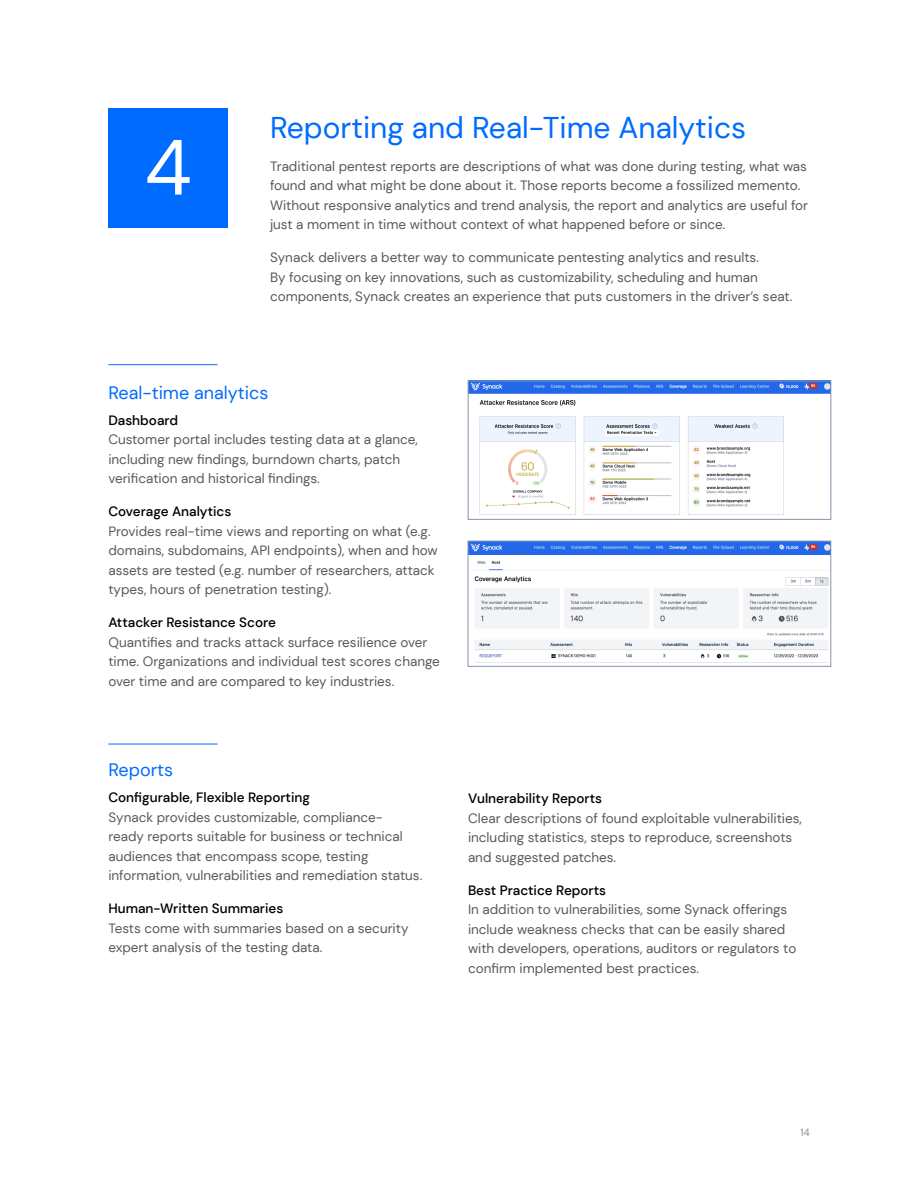
<style>
.page{position:relative;width:918px;height:1188px;background:#fff}
.page>*{position:absolute;margin:0;border:0;box-sizing:border-box;transform-origin:0 0}
.t1{font:78px "DM Sans";color:#fff}
.t2{font:30px "DM Sans";color:#006bff}
.t3{font:18px "DM Sans";color:#006bff}
.t4{font:13.5px/19.5px "DM Sans";color:#58595b}
.t5{font:500 13.5px "DM Sans";color:#000}
.t6{font:10.5px "DM Sans";color:#8793a4}
</style>
<div class="page">
<img style="left:470px;top:383px;width:359px;height:132px">
<div style="left:468px;top:381px;width:363px;height:139px;border:1px solid #8695ac"></div>
<div style="left:108px;top:108px;width:120px;height:120px;background:#006bff"></div>
<hr style="left:108px;top:364px;width:110px;height:1px;background:#006bff">
<hr style="left:108px;top:744px;width:110px;height:1px;background:#006bff">
<img style="left:470px;top:543px;width:359px;height:120px">
<div style="left:468px;top:541px;width:363px;height:126px;border:1px solid #8695ac"></div>
<h1 class="t1" style="left:145px;top:119px;width:49px">4</h1>
<h2 class="t2" style="left:270px;top:109px;width:478px">Reporting and Real-Time Analytics</h2>
<p class="t4" style="left:270px;top:156px;width:540px">Traditional pentest reports are descriptions of what was done during testing, what was found and what might be done about it. Those reports become a fossilized memento.<br>Without responsive analytics and trend analysis, the report and analytics are useful for just a moment in time without context of what happened before or since.</p>
<p class="t4" style="left:270px;top:248px;width:524px">Synack delivers a better way to communicate pentesting analytics and results.<br>By focusing on key innovations, such as customizability, scheduling and human components, Synack creates an experience that puts customers in the driver’s seat.</p>
<h3 class="t3" style="left:108px;top:381px;width:162px">Real-time analytics</h3>
<p class="t5" style="left:108px;top:412px;width:71px">Dashboard</p>
<p class="t4" style="left:108px;top:430px;width:311px">Customer portal includes testing data at a glance, including new findings, burndown charts, patch verification and historical findings.</p>
<p class="t5" style="left:108px;top:503px;width:125px">Coverage Analytics</p>
<p class="t4" style="left:108px;top:521px;width:331px">Provides real-time views and reporting on what (e.g. domains, subdomains, API endpoints), when and how assets are tested (e.g. number of researchers, attack types, hours of penetration testing).</p>
<p class="t5" style="left:108px;top:614px;width:169px">Attacker Resistance Score</p>
<p class="t4" style="left:108px;top:632px;width:333px">Quantifies and tracks attack surface resilience over time. Organizations and individual test scores change over time and are compared to key industries.</p>
<h3 class="t3" style="left:108px;top:759px;width:66px">Reports</h3>
<p class="t5" style="left:108px;top:789px;width:203px">Configurable, Flexible Reporting</p>
<p class="t4" style="left:108px;top:807px;width:316px">Synack provides customizable, compliance-<br>ready reports suitable for business or technical audiences that encompass scope, testing information, vulnerabilities and remediation status.</p>
<p class="t5" style="left:108px;top:900px;width:176px">Human-Written Summaries</p>
<p class="t4" style="left:108px;top:918px;width:302px">Tests come with summaries based on a security expert analysis of the testing data.</p>
<p class="t5" style="left:468px;top:790px;width:136px">Vulnerability Reports</p>
<p class="t4" style="left:468px;top:808px;width:336px">Clear descriptions of found exploitable vulnerabilities, including statistics, steps to reproduce, screenshots and suggested patches.</p>
<p class="t5" style="left:468px;top:882px;width:140px">Best Practice Reports</p>
<p class="t4" style="left:468px;top:900px;width:330px">In addition to vulnerabilities, some Synack offerings include weakness checks that can be easily shared with developers, operations, auditors or regulators to confirm implemented best practices.</p>
<p class="t6" style="left:800px;top:1126px;width:11px">14</p>
</div>
